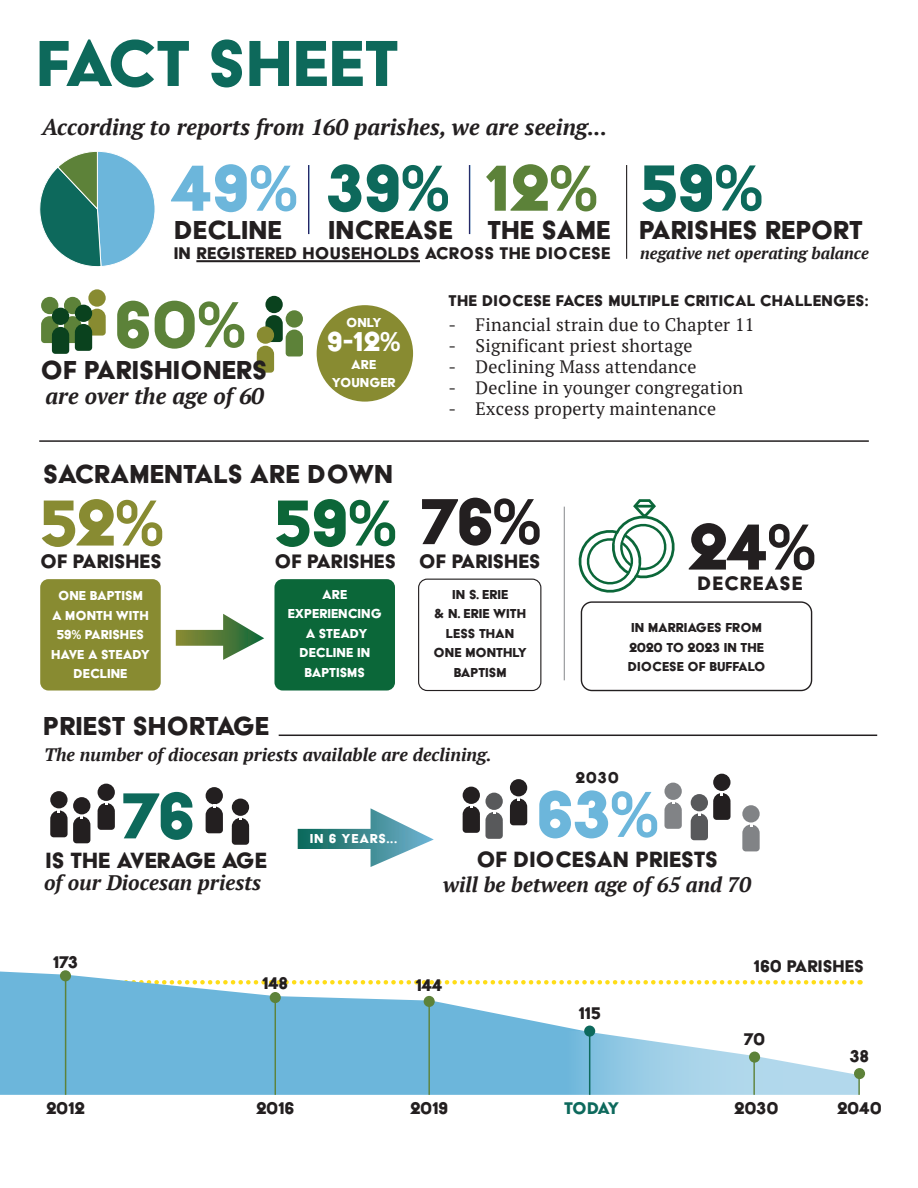
<style>
.page{position:relative;width:918px;height:1188px;background:#fff}
.page>*{position:absolute;margin:0;border:0;box-sizing:border-box;transform-origin:0 0}
.t1{font:75px "Acier BAT Text Solid";color:#0d695b}
.t2{font:75px "Acier BAT Text Solid";color:#6cb6db}
.t3{font:75px "Acier BAT Text Solid";color:#0c6638}
.t4{font:75px "Acier BAT Text Solid";color:#5c8239}
.t5{font:75px "Acier BAT Text Solid";color:#888b32}
.t6{font:75px "Acier BAT Text Solid";color:#231f20}
.t7{font:31.5px "Acier BAT Text Solid";color:#fff}
.t8{font:30px "Acier BAT Text Solid";color:#231f20}
.t9{font:25.5px "Acier BAT Text Solid";color:#231f20}
.t10{font:italic 700 22.5px "PT Serif";color:#231f20}
.t11{font:22.5px "Acier BAT Text Solid";color:#231f20}
.t12{font:22.5px "Acier BAT Text Solid";letter-spacing:.04em;color:#231f20}
.t13{font:italic 700 21px "PT Serif";color:#231f20}
.t14{font:19.5px "Acier BAT Text Solid";color:#231f20}
.t15{font:19.5px "Acier BAT Text Solid";letter-spacing:-.065em;color:#0d695c}
.t16{font:18px "PT Serif";letter-spacing:.01em;color:#231f20}
.t17{font:italic 700 18px "PT Serif";color:#231f20}
.t18{font:18px "Acier BAT Text Solid";letter-spacing:.01em;color:#231f20}
.t19{font:italic 700 16.5px "PT Serif";color:#231f20}
.t20{font:15px/19.5px "Acier BAT Text Solid";color:#fff;text-align:center}
.t21{font:15px/19.5px "Acier BAT Text Solid";color:#231f20}
.s1{color:#0d695b}
.s2{color:#231f20}
</style>
<div class="page">
<div style="left:40px;top:579px;width:121px;height:112px;background:#888b31;border-radius:8px"></div>
<hr style="left:39px;top:440px;width:830px;height:2px;background:#231f20">
<hr style="left:279px;top:735px;width:598px;height:1px;background:#231f20">
<div style="left:581px;top:601px;width:231px;height:90px;border:1px solid #231f20;border-radius:11px"></div>
<div style="left:418px;top:579px;width:123px;height:112px;border:1px solid #231f20;border-radius:9px"></div>
<svg style="left:0;top:971px;width:860px;height:124px;fill:#6cb6db"></svg>
<svg style="left:542px;top:1032px;width:317px;height:63px"></svg>
<hr style="left:65px;top:975px;width:1px;height:120px;background:#5d8239">
<hr style="left:275px;top:996px;width:1px;height:99px;background:#5d8239">
<hr style="left:428px;top:998px;width:2px;height:97px;background:#5d8239">
<hr style="left:589px;top:1032px;width:1px;height:63px;background:#0d695c">
<hr style="left:753px;top:1062px;width:2px;height:33px;background:#5d8239">
<div style="left:60px;top:970px;width:11px;height:11px;background:#5d8239;border-radius:50%"></div>
<div style="left:270px;top:992px;width:11px;height:11px;background:#5d8239;border-radius:50%"></div>
<div style="left:424px;top:996px;width:11px;height:11px;background:#5d8239;border-radius:50%"></div>
<div style="left:584px;top:1026px;width:11px;height:11px;background:#0d695c;border-radius:50%"></div>
<div style="left:749px;top:1052px;width:11px;height:11px;background:#5d8239;border-radius:50%"></div>
<hr style="left:858px;top:1075px;width:2px;height:20px;background:#5d8239">
<div style="left:854px;top:1068px;width:11px;height:11px;background:#5d8239;border-radius:50%"></div>
<svg style="left:39px;top:151px;width:116px;height:116px"></svg>
<hr style="left:196px;top:260px;width:224px;height:2px;background:#231f20">
<hr style="left:626px;top:165px;width:1px;height:94px;background:#231f20">
<div style="left:317px;top:305px;width:96px;height:97px;background:#888b31;border-radius:50%"></div>
<div style="left:41px;top:297px;width:17px;height:17px;background:#5d8239;border-radius:50%"></div>
<div style="left:64px;top:297px;width:17px;height:17px;background:#5d8239;border-radius:50%"></div>
<div style="left:88px;top:289px;width:18px;height:18px;background:#888b31;border-radius:50%"></div>
<div style="left:265px;top:296px;width:18px;height:17px;background:#0a421e;border-radius:50%"></div>
<div style="left:52px;top:308px;width:17px;height:17px;background:#0a421e;border-radius:50%"></div>
<div style="left:75px;top:305px;width:17px;height:17px;background:#0a421e;border-radius:50%"></div>
<svg style="left:41px;top:309px;width:65px;height:45px"></svg>
<div style="left:286px;top:310px;width:17px;height:18px;background:#5d8239;border-radius:50%"></div>
<svg style="left:257px;top:315px;width:46px;height:58px"></svg>
<div style="left:50px;top:791px;width:18px;height:17px;background:#231f20;border-radius:50%"></div>
<div style="left:73px;top:797px;width:17px;height:17px;background:#231f20;border-radius:50%"></div>
<div style="left:98px;top:784px;width:17px;height:17px;background:#231f20;border-radius:50%"></div>
<div style="left:206px;top:787px;width:17px;height:17px;background:#231f20;border-radius:50%"></div>
<div style="left:232px;top:799px;width:17px;height:17px;background:#231f20;border-radius:50%"></div>
<svg style="left:176px;top:614px;width:88px;height:46px"></svg>
<svg style="left:298px;top:808px;width:136px;height:59px"></svg>
<div style="left:274px;top:579px;width:121px;height:112px;background:#0b6739;border-radius:8px"></div>
<svg style="left:578px;top:499px;width:97px;height:94px"></svg>
<hr style="left:635px;top:505px;width:19px;height:3px;background:#0b6739">
<svg style="left:50px;top:809px;width:40px;height:34px"></svg>
<svg style="left:98px;top:803px;width:17px;height:27px"></svg>
<svg style="left:206px;top:806px;width:17px;height:27px"></svg>
<svg style="left:232px;top:818px;width:17px;height:27px"></svg>
<div style="left:463px;top:787px;width:17px;height:17px;background:#231f20;border-radius:50%"></div>
<div style="left:485px;top:793px;width:18px;height:17px;background:#58595b;border-radius:50%"></div>
<div style="left:510px;top:779px;width:17px;height:17px;background:#231f20;border-radius:50%"></div>
<div style="left:664px;top:783px;width:18px;height:17px;background:#818386;border-radius:50%"></div>
<div style="left:713px;top:774px;width:18px;height:17px;background:#231f20;border-radius:50%"></div>
<div style="left:742px;top:805px;width:18px;height:18px;background:#818386;border-radius:50%"></div>
<svg style="left:742px;top:824px;width:18px;height:27px"></svg>
<svg style="left:463px;top:805px;width:40px;height:34px"></svg>
<svg style="left:510px;top:798px;width:17px;height:27px"></svg>
<svg style="left:664px;top:802px;width:18px;height:27px"></svg>
<svg style="left:691px;top:793px;width:40px;height:47px"></svg>
<hr style="left:564px;top:507px;width:1px;height:173px;background:#939598">
<h1 class="t1" style="left:36px;top:24px;width:364px">FACT SHEET</h1>
<p class="t10" style="left:42px;top:113px;width:567px">According to reports from 160 parishes, we are seeing...</p>
<h1 class="t2" style="left:173px;top:149px;width:278px">49% <span class="s1">39%</span></h1>
<h3 class="t8" style="left:174px;top:214px;width:109px">DECLINE</h3>
<h1 class="t4" style="left:486px;top:149px;width:112px">12%</h1>
<h3 class="t8" style="left:487px;top:214px;width:124px">THE SAME</h3>
<h3 class="t8" style="left:328px;top:214px;width:126px">INCREASE</h3>
<p class="t14" style="left:174px;top:243px;width:438px">IN REGISTERED HOUSEHOLDS ACROSS THE DIOCESE</p>
<h1 class="t1" style="left:641px;top:148px;width:123px">59%</h1>
<h3 class="t8" style="left:639px;top:214px;width:225px">PARISHES REPORT</h3>
<p class="t19" style="left:640px;top:242px;width:230px">negative net operating balance</p>
<h1 class="t4" style="left:114px;top:285px;width:133px">60%</h1>
<p class="t10" style="left:46px;top:381px;width:220px">are over the age of 60</p>
<h3 class="t8" style="left:40px;top:354px;width:228px">OF PARISHIONERS</h3>
<p class="t20" style="left:346px;top:312px;width:37px">ONLY</p>
<h2 class="t7" style="left:327px;top:325px;width:75px">9-12%</h2>
<p class="t20" style="left:351px;top:354px;width:26px">ARE</p>
<p class="t20" style="left:332px;top:372px;width:65px">YOUNGER</p>
<p class="t18" style="left:449px;top:291px;width:421px">THE DIOCESE FACES MULTIPLE CRITICAL CHALLENGES:</p>
<p class="t16" style="left:449px;top:313px;width:307px">- Financial strain due to Chapter 11</p>
<p class="t16" style="left:449px;top:334px;width:245px">- Significant priest shortage</p>
<p class="t16" style="left:449px;top:355px;width:249px">- Declining Mass attendance</p>
<p class="t16" style="left:449px;top:376px;width:296px">- Decline in younger congregation</p>
<p class="t16" style="left:449px;top:397px;width:269px">- Excess property maintenance</p>
<h3 class="t8" style="left:43px;top:459px;width:351px">SACRAMENTALS ARE DOWN</h3>
<h1 class="t5" style="left:40px;top:483px;width:124px">52%</h1>
<p class="t11" style="left:40px;top:549px;width:123px">OF PARISHES</p>
<h1 class="t3" style="left:274px;top:483px;width:267px">59% <span class="s2">76%</span></h1>
<p class="t11" style="left:274px;top:549px;width:267px">OF PARISHES OF PARISHES</p>
<p class="t20" style="left:288px;top:584px;width:96px">ARE<br>EXPERIENCING<br>A STEADY<br>DECLINE IN<br>BAPTISMS</p>
<p class="t21" style="left:434px;top:584px;width:95px;text-align:center">IN S. ERIE<br>&amp; N. ERIE WITH<br>LESS THAN<br>ONE MONTHLY<br>BAPTISM</p>
<p class="t20" style="left:51px;top:586px;width:100px">ONE BAPTISM<br>A MONTH WITH<br>59% PARISHES<br>HAVE A STEADY<br>DECLINE</p>
<h3 class="t8" style="left:43px;top:710px;width:228px">PRIEST SHORTAGE</h3>
<p class="t17" style="left:44px;top:742px;width:449px">The number of diocesan priests available are declining.</p>
<h1 class="t6" style="left:688px;top:507px;width:129px">24%</h1>
<p class="t12" style="left:698px;top:571px;width:106px">DECREASE</p>
<p class="t21" style="left:628px;top:618px;width:139px">IN MARRIAGES FROM<br>2020 TO 2023 IN THE<br>DIOCESE OF BUFFALO</p>
<p class="t18" style="left:575px;top:768px;width:45px">2030</p>
<h1 class="t2" style="left:536px;top:775px;width:124px">63%</h1>
<h1 class="t1" style="left:122px;top:776px;width:75px">76</h1>
<p class="t13" style="left:44px;top:869px;width:219px">of our Diocesan priests</p>
<p class="t13" style="left:443px;top:871px;width:310px">will be between age of 65 and 70</p>
<p class="t20" style="left:310px;top:829px;width:89px">IN 6 YEARS...</p>
<h3 class="t9" style="left:46px;top:847px;width:223px">IS THE AVERAGE AGE</h3>
<h3 class="t9" style="left:476px;top:846px;width:243px">OF DIOCESAN PRIESTS</h3>
<p class="t14" style="left:53px;top:952px;width:26px">173</p>
<p class="t14" style="left:46px;top:1098px;width:40px">2012</p>
<p class="t14" style="left:262px;top:973px;width:27px">148</p>
<p class="t14" style="left:416px;top:975px;width:28px">144</p>
<p class="t14" style="left:579px;top:1003px;width:23px">115</p>
<p class="t14" style="left:754px;top:956px;width:111px">160 PARISHES</p>
<p class="t14" style="left:744px;top:1029px;width:23px">70</p>
<p class="t14" style="left:850px;top:1046px;width:21px">38</p>
<p class="t14" style="left:256px;top:1098px;width:40px">2016</p>
<p class="t14" style="left:410px;top:1098px;width:40px">2019</p>
<p class="t15" style="left:564px;top:1098px;width:57px">TODAY</p>
<p class="t14" style="left:734px;top:1098px;width:46px">2030</p>
<p class="t14" style="left:837px;top:1098px;width:46px">2040</p>
</div>
